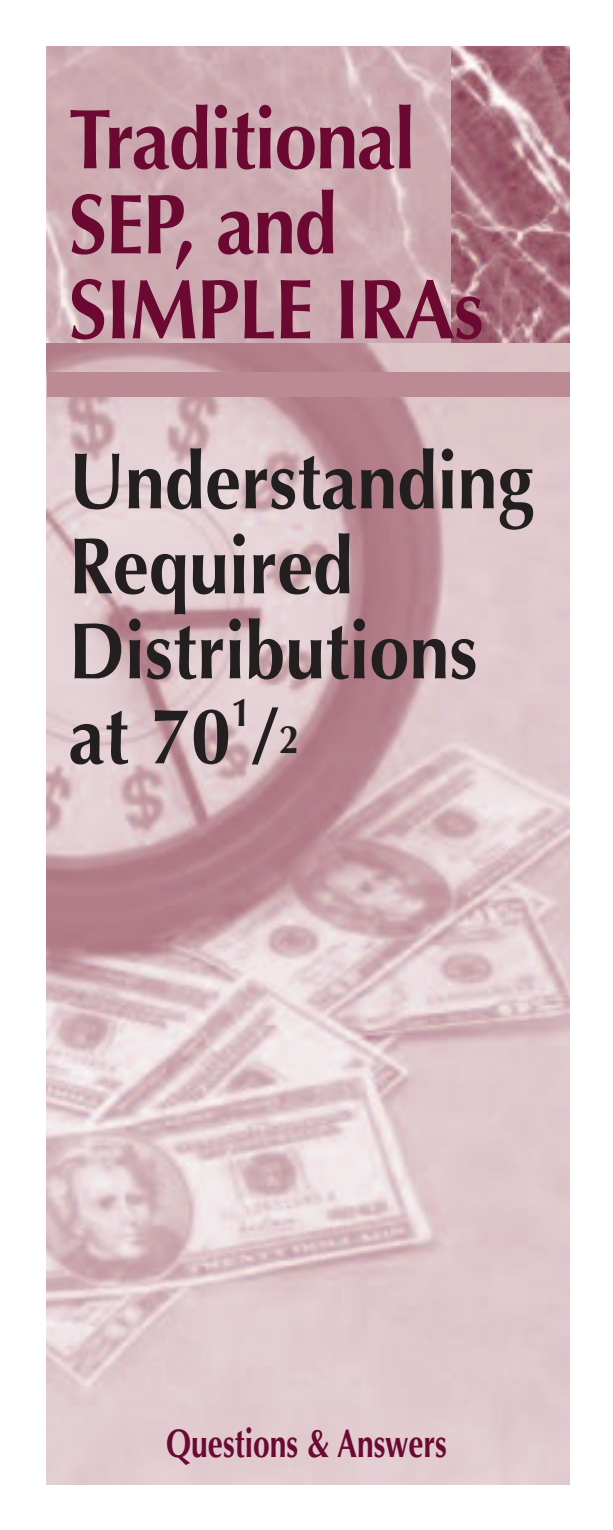
<style>
.page{position:relative;width:613px;height:1530px;background:#fff}
.page>*{position:absolute;margin:0;border:0;box-sizing:border-box;transform-origin:0 0}
.t1{font:700 85px/85px "Optima";letter-spacing:-.015em;color:#6c0932;scale:.9 1}
.t2{font:700 80px/85px "Optima";color:#231f20;scale:.9 1}
.t3{font:700 40px "Optima";color:#6c0932;scale:.75 1}
.t4{font:700 40px "Optima";color:#231f20;scale:.9 1}
.s1{font-size:40px}
</style>
<div class="page">
<img style="left:46px;top:46px;width:405px;height:299px">
<svg style="left:451px;top:46px;width:117px;height:297px;background:#ac7582"></svg>
<img style="left:47px;top:343px;width:522px;height:1142px">
<div style="left:47px;top:372px;width:522px;height:24px;background:#bb8a94"></div>
<p class="t1" style="left:69px;top:98px;width:462px">Traditional<br>SEP, and<br>SIMPLE IRAs</p>
<p class="t2" style="left:69px;top:440px;width:517px">Understanding<br>Required<br>Distributions at 70 /<span class="s1">2</span></p>
<p class="t4" style="left:231px;top:690px;width:24px">1</p>
<p class="t3" style="left:166px;top:1420px;width:375px">Questions &amp; Answers</p>
</div>
